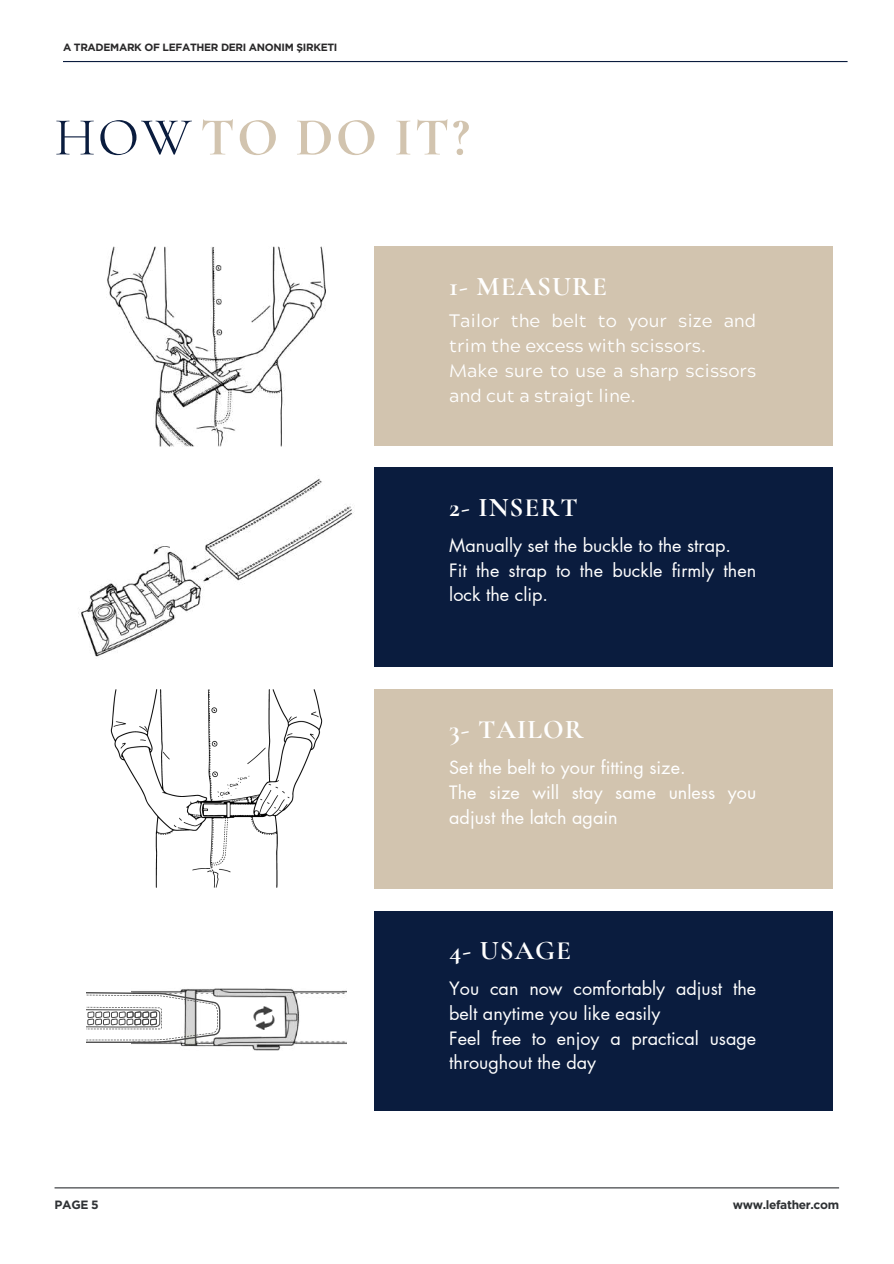
<style>
.page{position:relative;width:894px;height:1264px;background:#fff}
.page>*{position:absolute;margin:0;border:0;box-sizing:border-box;transform-origin:0 0}
.t1{font:700 54px "Cormorant Garamond";color:#d2c4af}
.t2{font:700 27px "Cormorant Garamond";letter-spacing:.04em;color:#fff}
.t3{font:18px/24.8px "Futura LT Pro";color:#fff}
.t4{font:18px/24.8px "Acherus Grotesque";color:#fff}
.t5{font:700 12px "Gotham";letter-spacing:-.03em;color:#2f3235}
.t6{font:700 10.5px "Gotham";letter-spacing:-.03em;color:#292829}
.s1{font-weight:400;color:#0a1c3e}
</style>
<div class="page">
<img style="left:107px;top:246px;width:219px;height:201px">
<img style="left:78px;top:478px;width:276px;height:179px">
<img style="left:110px;top:689px;width:213px;height:199px">
<div style="left:374px;top:246px;width:459px;height:200px;background:#d2c4af"></div>
<div style="left:374px;top:467px;width:459px;height:200px;background:#0a1c3e"></div>
<div style="left:374px;top:689px;width:459px;height:200px;background:#d2c4af"></div>
<div style="left:374px;top:910px;width:459px;height:200px;background:#0a1c3e"></div>
<img style="left:180px;top:988px;width:166px;height:63px">
<img style="left:243px;top:997px;width:41px;height:41px">
<svg style="left:87px;top:990px;width:134px;height:54px"></svg>
<svg style="left:128px;top:585px;width:21px;height:30px"></svg>
<hr style="left:63px;top:61px;width:784px;height:1px;background:#0a1c3e">
<hr style="left:55px;top:1187px;width:783px;height:1px;background:#2f3235">
<p class="t6" style="left:63px;top:41px;width:276px">A TRADEMARK OF LEFATHER DERI ANONIM ŞIRKETI</p>
<h1 class="t1" style="left:55px;top:105px;width:417px"><span class="s1">HOW</span> TO DO IT?</h1>
<h2 class="t2" style="left:449px;top:270px;width:159px">1- MEASURE</h2>
<p class="t4" style="left:449px;top:311px;width:308px">Tailor the belt to your size and trim the excess with scissors.<br>Make sure to use a sharp scissors and cut a straigt line.</p>
<h2 class="t2" style="left:449px;top:491px;width:130px">2- INSERT</h2>
<p class="t3" style="left:449px;top:533px;width:308px">Manually set the buckle to the strap.<br>Fit the strap to the buckle firmly then lock the clip.</p>
<h2 class="t2" style="left:449px;top:713px;width:136px">3- TAILOR</h2>
<p class="t3" style="left:449px;top:755px;width:308px">Set the belt to your fitting size.<br>The size will stay same unless you adjust the latch again</p>
<h2 class="t2" style="left:449px;top:934px;width:123px">4- USAGE</h2>
<p class="t3" style="left:449px;top:976px;width:308px">You can now comfortably adjust the belt anytime you like easily<br>Feel free to enjoy a practical usage throughout the day</p>
<p class="t5" style="left:55px;top:1197px;width:46px">PAGE 5</p>
<p class="t5" style="left:732px;top:1197px;width:108px">www.lefather.com</p>
</div>
